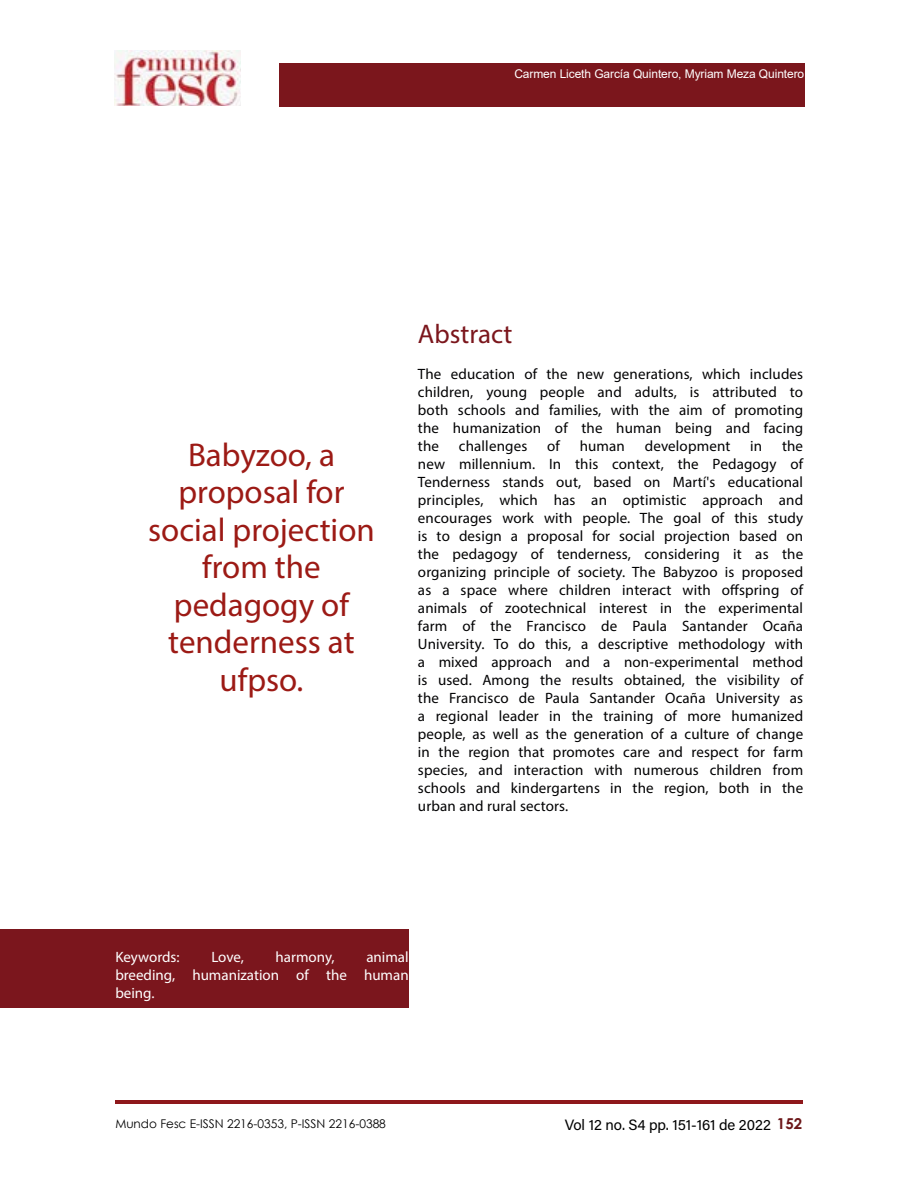
<style>
.page{position:relative;width:918px;height:1188px;background:#fff}
.page>*{position:absolute;margin:0;border:0;box-sizing:border-box;transform-origin:0 0}
.t1{font:33px/37.5px "Myriad Pro";color:#9c1a15;text-align:center}
.t2{font:27px "Myriad Pro";color:#7b161c}
.t3{font:15px/18px "Myriad Pro";letter-spacing:.01em;color:#020203;text-align:justify}
.t4{font:15px/18px "Myriad Pro";color:#fff;text-align:justify}
.t5{font:15px "Acumin Variable Concept";letter-spacing:-.01em;color:#000}
.t6{font:12px "Arial";letter-spacing:-.01em;color:#fff}
.t7{font:12px "Century Gothic";color:#000}
.s1{font-family:"Century Gothic";font-weight:700;color:#6c1719}
</style>
<div class="page">
<div style="left:279px;top:64px;width:525px;height:43px;background:#7b161c"></div>
<hr style="left:116px;top:1101px;width:687px;height:3px;background:#8e181b">
<img style="left:115px;top:51px;width:126px;height:55px">
<div style="left:0;top:929px;width:408px;height:79px;background:#7b161d"></div>
<p class="t6" style="left:514px;top:65px;width:291px">Carmen Liceth García Quintero, Myriam Meza Quintero</p>
<h1 class="t1" style="left:148px;top:436px;width:228px">Babyzoo, a proposal for social projection from the pedagogy of tenderness at ufpso.</h1>
<h2 class="t2" style="left:418px;top:317px;width:96px">Abstract</h2>
<p class="t3" style="left:418px;top:364px;width:387px">The education of the new generations, which includes children, young people and adults, is attributed to both schools and families, with the aim of promoting the humanization of the human being and facing the</p>
<p class="t3" style="left:459px;top:436px;width:70px">challenges</p>
<p class="t3" style="left:547px;top:436px;width:14px">of</p>
<p class="t3" style="left:580px;top:436px;width:47px">human</p>
<p class="t3" style="left:645px;top:436px;width:87px">development</p>
<p class="t3" style="left:750px;top:436px;width:13px">in</p>
<p class="t3" style="left:418px;top:436px;width:387px;text-indent:364px">the new millennium. In this context, the Pedagogy of Tenderness stands out, based on Martí's educational principles, which has an optimistic approach and encourages work with people. The goal of this study is to design a proposal for social projection based on the pedagogy of tenderness, considering it as the organizing principle of society. The Babyzoo is proposed as a space where children interact with offspring of animals of zootechnical interest in the experimental farm of the Francisco de Paula Santander Ocaña University. To do this, a descriptive methodology with a mixed approach and a non-experimental method is used. Among the results obtained, the visibility of the Francisco de Paula Santander Ocaña University as a regional leader in the training of more humanized people, as well as the generation of a culture of change in the region that promotes care and respect for farm species, and interaction with numerous children from schools and kindergartens in the region, both in the urban and rural sectors.</p>
<p class="t4" style="left:115px;top:948px;width:295px;text-indent:251px">animal breeding, humanization of the human being.</p>
<p class="t4" style="left:115px;top:948px;width:66px">Keywords:</p>
<p class="t4" style="left:211px;top:948px;width:34px">Love,</p>
<p class="t4" style="left:276px;top:948px;width:60px">harmony,</p>
<p class="t7" style="left:115px;top:1115px;width:272px">Mundo Fesc E-ISSN 2216-0353, P-ISSN 2216-0388</p>
<p class="t5" style="left:565px;top:1115px;width:239px">Vol 12 no. S4 pp. 151-161 de 2022 <span class="s1">152</span></p>
</div>
